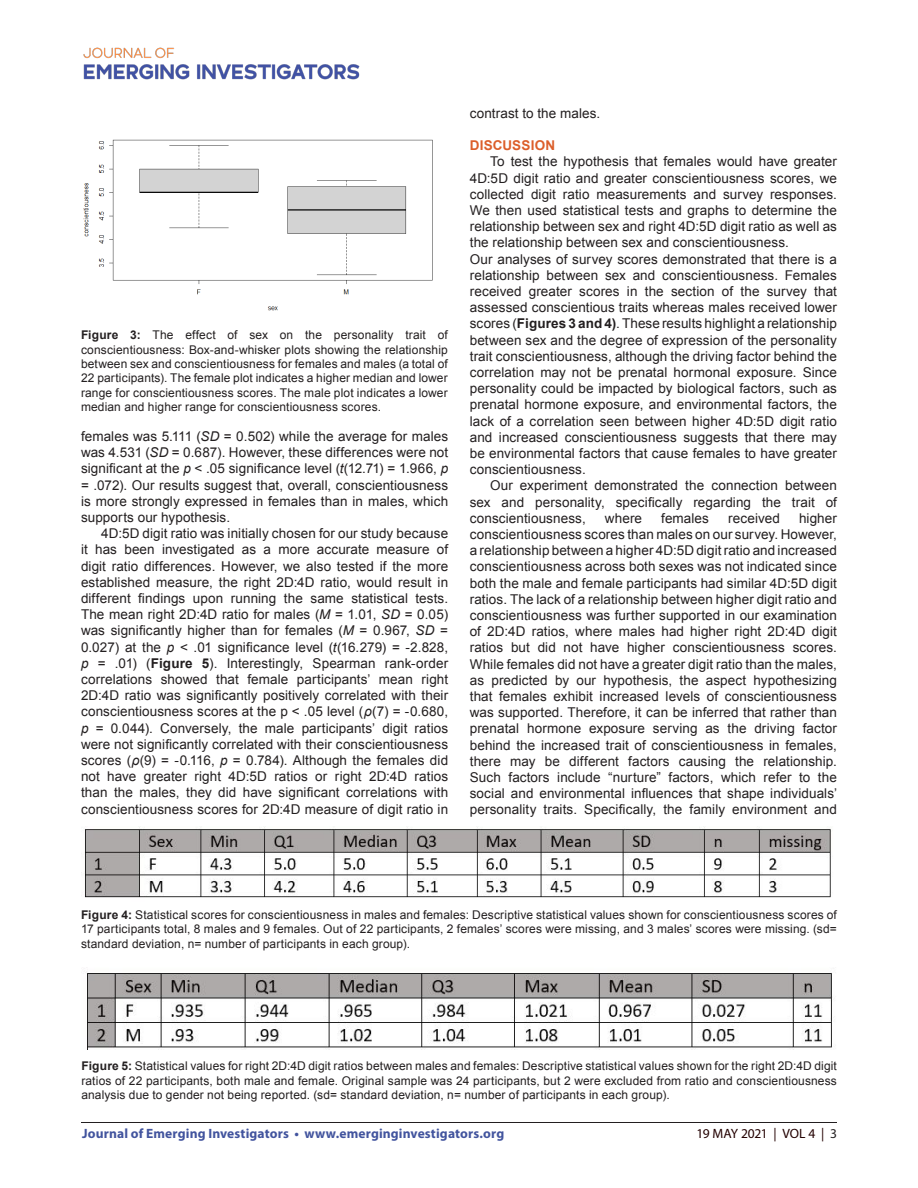
<style>
.page{position:relative;width:918px;height:1188px;background:#fff}
.page>*{position:absolute;margin:0;border:0;box-sizing:border-box;transform-origin:0 0}
.t1{font:13.5px/16.2px "Arial";letter-spacing:.005em;color:#231f20;text-align:justify}
.t2{font:700 13.5px "Myriad Pro";letter-spacing:.01em;color:#42549e}
.t3{font:13.5px "Myriad Pro";letter-spacing:-.015em;color:#230000}
.t4{font:700 13.5px "Arial";letter-spacing:.015em;color:#dc5f2b}
.t5{font:12px/14.4px "Arial";letter-spacing:.01em;color:#231f20;text-align:justify}
.s1{font-weight:700}
.s2{font-style:italic}
.s3{color:#231f20}
</style>
<div class="page">
<hr style="left:81px;top:1122px;width:756px;height:1px;background:#231f20">
<img style="left:83px;top:47px;width:277px;height:33px">
<img style="left:81px;top:827px;width:750px;height:71px">
<img style="left:83px;top:139px;width:350px;height:172px">
<img style="left:85px;top:971px;width:747px;height:79px">
<p class="t5" style="left:81px;top:328px;width:368px"><span class="s1">Figure 3:</span> The effect of sex on the personality trait of conscientiousness: Box-and-whisker plots showing the relationship between sex and conscientiousness for females and males (a total of 22 participants). The female plot indicates a higher median and lower range for conscientiousness scores. The male plot indicates a lower median and higher range for conscientiousness scores.</p>
<p class="t1" style="left:81px;top:428px;width:369px">females was 5.111 (<span class="s2">SD</span> = 0.502) while the average for males was 4.531 (<span class="s2">SD</span> = 0.687). However, these differences were not significant at the <span class="s2">p</span> &lt; .05 significance level (<span class="s2">t</span>(12.71) = 1.966, <span class="s2">p </span>= .072). Our results suggest that, overall, conscientiousness is more strongly expressed in females than in males, which supports our hypothesis.</p>
<p class="t1" style="left:81px;top:526px;width:369px;text-indent:20px">4D:5D digit ratio was initially chosen for our study because it has been investigated as a more accurate measure of digit ratio differences. However, we also tested if the more established measure, the right 2D:4D ratio, would result in different findings upon running the same statistical tests.<br>The mean right 2D:4D ratio for males (<span class="s2">M</span> = 1.01, <span class="s2">SD</span> = 0.05) was significantly higher than for females (<span class="s2">M</span> = 0.967, <span class="s2">SD</span> = 0.027) at the <span class="s2">p</span> &lt; .01 significance level (<span class="s2">t</span>(16.279) = -2.828, <span class="s2">p</span> = .01) (<span class="s1">Figure 5</span>). Interestingly, Spearman rank-order correlations showed that female participants’ mean right 2D:4D ratio was significantly positively correlated with their conscientiousness scores at the p &lt; .05 level (<span class="s2">ρ</span>(7) = -0.680, <span class="s2">p</span> = 0.044). Conversely, the male participants’ digit ratios were not significantly correlated with their conscientiousness scores (<span class="s2">ρ</span>(9) = -0.116, <span class="s2">p</span> = 0.784). Although the females did not have greater right 4D:5D ratios or right 2D:4D ratios than the males, they did have significant correlations with conscientiousness scores for 2D:4D measure of digit ratio in</p>
<p class="t1" style="left:470px;top:105px;width:132px">contrast to the males.</p>
<p class="t4" style="left:470px;top:137px;width:87px">DISCUSSION</p>
<p class="t1" style="left:470px;top:154px;width:369px;text-indent:20px">To test the hypothesis that females would have greater 4D:5D digit ratio and greater conscientiousness scores, we collected digit ratio measurements and survey responses.<br>We then used statistical tests and graphs to determine the relationship between sex and right 4D:5D digit ratio as well as the relationship between sex and conscientiousness.</p>
<p class="t1" style="left:470px;top:251px;width:369px">Our analyses of survey scores demonstrated that there is a relationship between sex and conscientiousness. Females received greater scores in the section of the survey that assessed conscientious traits whereas males received lower scores (<span class="s1">Figures 3 and 4)</span>. These results highlight a relationship between sex and the degree of expression of the personality trait conscientiousness, although the driving factor behind the correlation may not be prenatal hormonal exposure. Since personality could be impacted by biological factors, such as prenatal hormone exposure, and environmental factors, the lack of a correlation seen between higher 4D:5D digit ratio and increased conscientiousness suggests that there may be environmental factors that cause females to have greater conscientiousness.</p>
<p class="t1" style="left:470px;top:478px;width:369px;text-indent:20px">Our experiment demonstrated the connection between sex and personality, specifically regarding the trait of conscientiousness,</p>
<p class="t1" style="left:605px;top:510px;width:39px">where</p>
<p class="t1" style="left:661px;top:510px;width:49px">females</p>
<p class="t1" style="left:728px;top:510px;width:53px">received</p>
<p class="t1" style="left:470px;top:510px;width:369px;text-indent:329px">higher conscientiousness scores than males on our survey. However, a relationship between a higher 4D:5D digit ratio and increased conscientiousness across both sexes was not indicated since both the male and female participants had similar 4D:5D digit ratios. The lack of a relationship between higher digit ratio and conscientiousness was further supported in our examination of 2D:4D ratios, where males had higher right 2D:4D digit ratios but did not have higher conscientiousness scores.<br>While females did not have a greater digit ratio than the males, as predicted by our hypothesis, the aspect hypothesizing that females exhibit increased levels of conscientiousness was supported. Therefore, it can be inferred that rather than prenatal hormone exposure serving as the driving factor behind the increased trait of conscientiousness in females, there may be different factors causing the relationship.<br>Such factors include “nurture” factors, which refer to the social and environmental influences that shape individuals’ personality traits. Specifically, the family environment and</p>
<p class="t5" style="left:81px;top:908px;width:758px"><span class="s1">Figure 4:</span> Statistical scores for conscientiousness in males and females: Descriptive statistical values shown for conscientiousness scores of 17 participants total, 8 males and 9 females. Out of 22 participants, 2 females’ scores were missing, and 3 males’ scores were missing. (sd= standard deviation, n= number of participants in each group).</p>
<p class="t5" style="left:81px;top:1059px;width:757px"><span class="s1">Figure 5:</span> Statistical values for right 2D:4D digit ratios between males and females: Descriptive statistical values shown for the right 2D:4D digit ratios of 22 participants, both male and female. Original sample was 24 participants, but 2 were excluded from ratio and conscientiousness analysis due to gender not being reported. (sd= standard deviation, n= number of participants in each group).</p>
<p class="t2" style="left:82px;top:1125px;width:424px">Journal of Emerging Investigators • www.emerginginvestigators.org</p>
<p class="t3" style="left:697px;top:1125px;width:142px">19 MAY 2021 | VOL 4 | <span class="s3">3</span></p>
</div>
